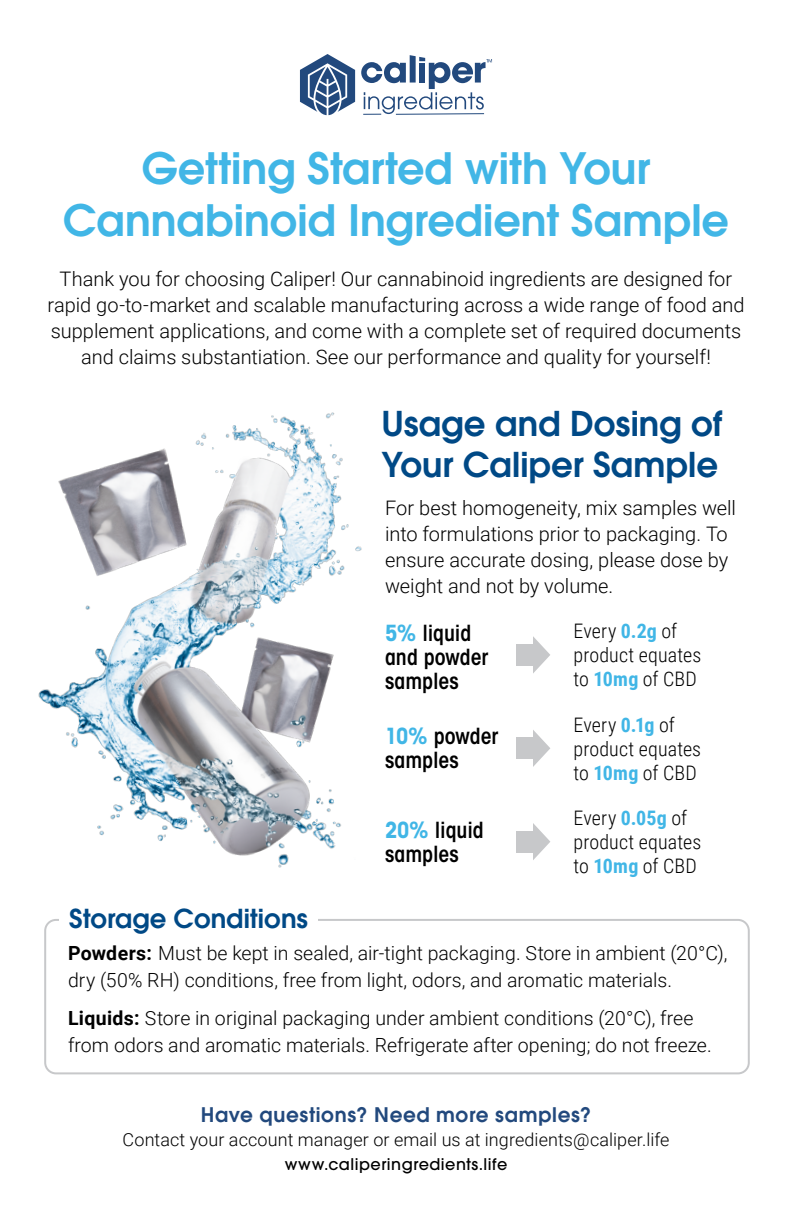
<style>
.page{position:relative;width:792px;height:1224px;background:#fff}
.page>*{position:absolute;margin:0;border:0;box-sizing:border-box;transform-origin:0 0}
.t1{font:600 43px/52px "ITC Avant Garde Std";color:#41b6e6;text-align:center}
.t2{font:600 34px/40.8px "ITC Avant Garde Std";color:#004986}
.t3{font:600 26px "ITC Avant Garde Std";letter-spacing:.005em;color:#004986}
.t4{font:600 condensed 22px/24px "ITC Avant Garde Std";letter-spacing:-.005em;color:#000}
.t5{font:300 20px/26px "Roboto";color:#000;text-align:center}
.t6{font:300 20px/24px "Roboto Condensed";letter-spacing:.005em;color:#000}
.t7{font:600 20px "ITC Avant Garde Std";letter-spacing:.035em;color:#22497d}
.t8{font:300 19.6px/26.6px "Roboto";color:#000}
.t9{font:300 18px "Roboto";letter-spacing:.005em;color:#000}
.t10{font:500 16px "ITC Avant Garde Std";letter-spacing:.03em;color:#000}
.s1{font-weight:700;color:#41b6e6}
.s2{font-weight:700}
</style>
<div class="page">
<svg style="left:300px;top:54px;width:55px;height:61px"></svg>
<svg style="left:361px;top:55px;width:131px;height:60px"></svg>
<div style="left:44px;top:919px;width:706px;height:155px;border:2px solid #c7c8ca;border-radius:11px"></div>
<div style="left:59px;top:909px;width:259px;height:20px;background:#fff"></div>
<div style="left:516px;top:644px;width:21px;height:22px;background:#c7c8ca"></div>
<svg style="left:533px;top:636px;width:17px;height:37px"></svg>
<div style="left:516px;top:738px;width:21px;height:21px;background:#c7c8ca"></div>
<svg style="left:533px;top:730px;width:17px;height:37px"></svg>
<div style="left:516px;top:831px;width:21px;height:21px;background:#c7c8ca"></div>
<svg style="left:533px;top:823px;width:17px;height:37px"></svg>
<img style="left:38px;top:412px;width:324px;height:456px">
<h1 class="t1" style="left:63px;top:141px;width:668px">Getting Started with Your<br>Cannabinoid Ingredient Sample</h1>
<p class="t5" style="left:47px;top:265px;width:699px">Thank you for choosing Caliper! Our cannabinoid ingredients are designed for rapid go-to-market and scalable manufacturing across a wide range of food and supplement applications, and come with a complete set of required documents and claims substantiation. See our performance and quality for yourself!</p>
<h3 class="t3" style="left:69px;top:901px;width:240px">Storage Conditions</h3>
<h2 class="t2" style="left:382px;top:402px;width:342px">Usage and Dosing of<br>Your Caliper Sample</h2>
<p class="t5" style="left:385px;top:494px;width:352px;text-align:left">For best homogeneity, mix samples well into formulations prior to packaging. To ensure accurate dosing, please dose by weight and not by volume.</p>
<p class="t4" style="left:385px;top:621px;width:105px"><span class="s1">5%</span> liquid and powder samples</p>
<p class="t6" style="left:574px;top:619px;width:129px">Every <span class="s1">0.2g</span> of product equates to <span class="s1">10mg</span> of CBD</p>
<p class="t4" style="left:385px;top:724px;width:115px"><span class="s1">10%</span> powder samples</p>
<p class="t6" style="left:574px;top:712px;width:129px">Every <span class="s1">0.1g</span> of product equates to <span class="s1">10mg</span> of CBD</p>
<p class="t4" style="left:385px;top:818px;width:100px"><span class="s1">20%</span> liquid samples</p>
<p class="t6" style="left:574px;top:805px;width:129px">Every <span class="s1">0.05g</span> of product equates to <span class="s1">10mg</span> of CBD</p>
<p class="t8" style="left:68px;top:939px;width:661px"><span class="s2">Powders:</span> Must be kept in sealed, air-tight packaging. Store in ambient (20°C), dry (50% RH) conditions, free from light, odors, and aromatic materials.</p>
<p class="t8" style="left:68px;top:1004px;width:645px"><span class="s2">Liquids:</span> Store in original packaging under ambient conditions (20°C), free from odors and aromatic materials. Refrigerate after opening; do not freeze.</p>
<p class="t7" style="left:201px;top:1102px;width:392px">Have questions? Need more samples?</p>
<p class="t9" style="left:122px;top:1127px;width:549px">Contact your account manager or email us at ingredients@caliper.life</p>
<p class="t10" style="left:285px;top:1154px;width:224px">www.caliperingredients.life</p>
</div>
